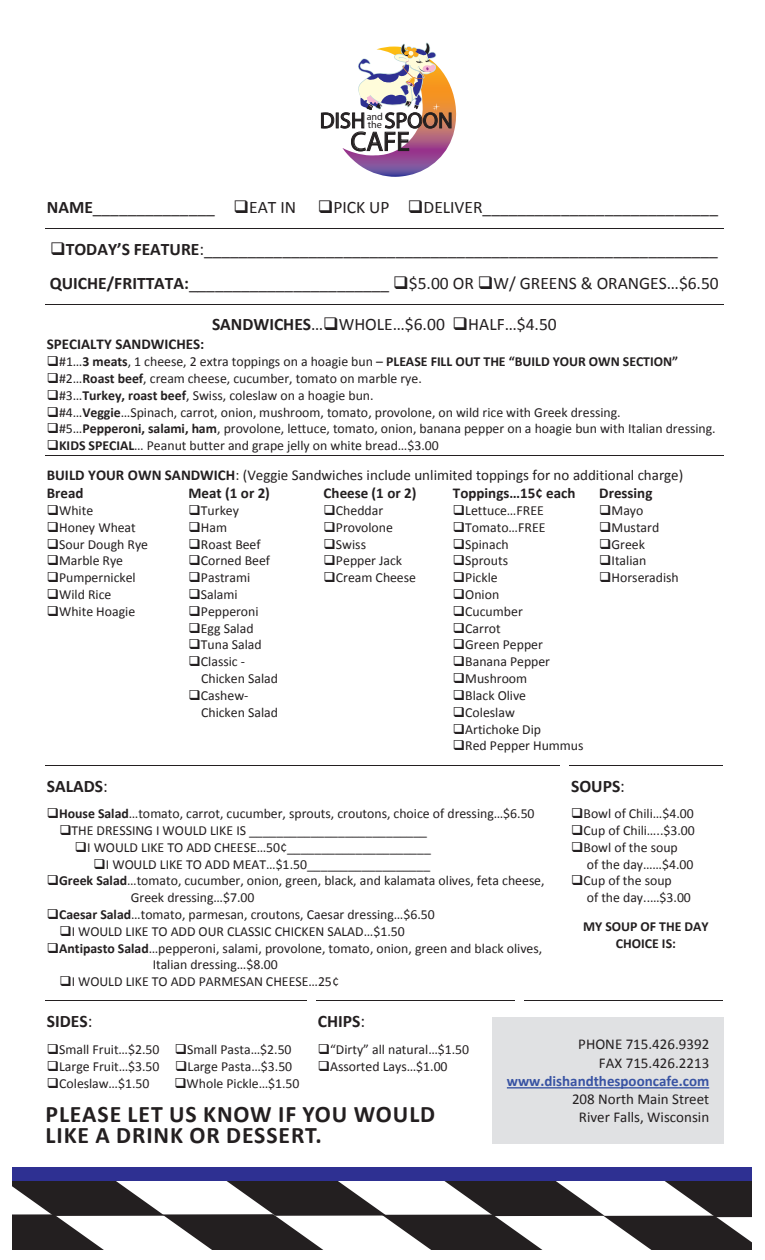
<style>
.page{position:relative;width:765px;height:1260px;background:#fff}
.page>*{position:absolute;margin:0;border:0;box-sizing:border-box;transform-origin:0 0}
.t1{font:27.25px "Myriad";color:#231f20}
.t2{font:700 23.75px "Calibri";letter-spacing:.04em;color:#231f20}
.t3{font:22.38px "Myriad";color:#231f20}
.t4{font:17.5px/33.6px "Calibri";color:#231f20}
.t5{font:700 17.5px/21.4px "Calibri";color:#231f20;text-align:center}
.t6{font:15px/18.2px "Calibri";color:#231f20}
.t7{font:700 15px "Calibri";color:#231f20}
.t8{font:700 15px "Calibri";color:#3853a3}
.t9{font:13.75px/16.8px "Calibri";color:#231f20}
.t10{font:700 13.75px/16.8px "Calibri";color:#231f20;text-align:center}
.t11{font:10.25px/8.5px "Myriad";color:#231f20}
.s1{font-weight:700}
.s2{font-weight:400}
</style>
<div class="page">
<hr style="left:45px;top:228px;width:679px;height:1px;background:#231f20">
<hr style="left:45px;top:304px;width:679px;height:1px;background:#231f20">
<hr style="left:45px;top:455px;width:679px;height:1px;background:#231f20">
<hr style="left:45px;top:765px;width:514px;height:1px;background:#231f20">
<hr style="left:569px;top:765px;width:154px;height:1px;background:#231f20">
<hr style="left:45px;top:1001px;width:261px;height:1px;background:#231f20">
<hr style="left:316px;top:1001px;width:198px;height:1px;background:#231f20">
<hr style="left:524px;top:1001px;width:199px;height:1px;background:#231f20">
<div style="left:492px;top:1017px;width:232px;height:126px;background:#e0e1e3"></div>
<hr style="left:507px;top:1087px;width:202px;height:2px;background:#3853a3">
<svg style="left:321px;top:42px;width:135px;height:135px"></svg>
<svg style="left:12px;top:1181px;width:740px;height:69px"></svg>
<div style="left:0;top:1168px;width:765px;height:13px;background:#2e3092"></div>
<div style="left:0;top:1161px;width:11px;height:99px;background:#fff"></div>
<div style="left:752px;top:1164px;width:13px;height:96px;background:#fff"></div>
<p class="t11" style="left:367px;top:112px;width:18px">and the</p>
<h3 class="t3" style="left:320px;top:109px;width:134px">DISH SPOON</h3>
<h1 class="t1" style="left:351px;top:128px;width:61px">CAFE</h1>
<p class="t4" style="left:47px;top:191px;width:673px"><span class="s1">NAME</span>______________ ❑EAT IN ❑PICK UP ❑DELIVER___________________________</p>
<p class="t4" style="left:50px;top:232px;width:671px">❑<span class="s1">TODAY’S FEATURE</span>:___________________________________________________________<br><span class="s1">QUICHE/FRITTATA:</span>_______________________ ❑$5.00 OR ❑W/ GREENS &amp; ORANGES…$6.50</p>
<p class="t4" style="left:212px;top:308px;width:346px"><span class="s1">SANDWICHES</span>…❑WHOLE…$6.00 ❑HALF…$4.50</p>
<p class="t7" style="left:47px;top:335px;width:159px">SPECIALTY SANDWICHES:</p>
<p class="t10" style="left:47px;top:353px;width:633px">❑<span class="s2">#1…</span>3 meats<span class="s2">, 1 cheese, 2 extra toppings on a hoagie bun –</span> PLEASE FILL OUT THE “BUILD YOUR OWN SECTION”</p>
<p class="t9" style="left:47px;top:370px;width:377px">❑#2…<span class="s1">Roast beef</span>, cream cheese, cucumber, tomato on marble rye.</p>
<p class="t9" style="left:47px;top:387px;width:328px">❑#3…<span class="s1">Turkey, roast beef</span>, Swiss, coleslaw on a hoagie bun.</p>
<p class="t9" style="left:47px;top:404px;width:575px">❑#4…<span class="s1">Veggie</span>…Spinach, carrot, onion, mushroom, tomato, provolone, on wild rice with Greek dressing.</p>
<p class="t9" style="left:47px;top:421px;width:670px">❑#5…<span class="s1">Pepperoni, salami, ham</span>, provolone, lettuce, tomato, onion, banana pepper on a hoagie bun with Italian dressing.</p>
<p class="t9" style="left:47px;top:438px;width:393px">❑<span class="s1">KIDS SPECIAL</span>… Peanut butter and grape jelly on white bread…$3.00</p>
<p class="t6" style="left:47px;top:466px;width:638px"><span class="s1">BUILD YOUR OWN SANDWICH</span>: (Veggie Sandwiches include unlimited toppings for no additional charge)<br><span class="s1">Bread</span></p>
<h3 class="t3" style="left:316px;top:285px;width:134px">DISH SPOON</h3>
<h1 class="t1" style="left:538px;top:277px;width:61px">CAFE</h1>
<p class="t11" style="left:363px;top:288px;width:18px">and</p>
<h1 class="t1" style="left:347px;top:304px;width:61px">CAFE</h1>
<p class="t7" style="left:189px;top:483px;width:83px">Meat (1 or 2)</p>
<p class="t7" style="left:324px;top:483px;width:94px">Cheese (1 or 2)</p>
<p class="t7" style="left:453px;top:483px;width:124px">Toppings…15¢ each</p>
<p class="t7" style="left:599px;top:483px;width:55px">Dressing</p>
<p class="t9" style="left:47px;top:502px;width:48px">❑White</p>
<p class="t9" style="left:189px;top:502px;width:52px">❑Turkey</p>
<p class="t9" style="left:324px;top:502px;width:61px">❑Cheddar</p>
<p class="t9" style="left:453px;top:502px;width:92px">❑Lettuce…FREE</p>
<p class="t9" style="left:599px;top:502px;width:46px">❑Mayo</p>
<p class="t9" style="left:47px;top:519px;width:91px">❑Honey Wheat</p>
<p class="t9" style="left:189px;top:519px;width:40px">❑Ham</p>
<p class="t9" style="left:324px;top:519px;width:71px">❑Provolone</p>
<p class="t9" style="left:453px;top:519px;width:94px">❑Tomato…FREE</p>
<p class="t9" style="left:599px;top:519px;width:62px">❑Mustard</p>
<p class="t9" style="left:47px;top:536px;width:103px">❑Sour Dough Rye</p>
<p class="t9" style="left:189px;top:536px;width:74px">❑Roast Beef</p>
<p class="t9" style="left:324px;top:536px;width:44px">❑Swiss</p>
<p class="t9" style="left:453px;top:536px;width:57px">❑Spinach</p>
<p class="t9" style="left:599px;top:536px;width:47px">❑Greek</p>
<p class="t9" style="left:47px;top:552px;width:78px">❑Marble Rye</p>
<p class="t9" style="left:189px;top:552px;width:83px">❑Corned Beef</p>
<p class="t9" style="left:324px;top:552px;width:80px">❑Pepper Jack</p>
<p class="t9" style="left:453px;top:552px;width:57px">❑Sprouts</p>
<p class="t9" style="left:599px;top:552px;width:49px">❑Italian</p>
<p class="t9" style="left:47px;top:569px;width:90px">❑Pumpernickel</p>
<p class="t9" style="left:189px;top:569px;width:63px">❑Pastrami</p>
<p class="t9" style="left:324px;top:569px;width:94px">❑Cream Cheese</p>
<p class="t9" style="left:453px;top:569px;width:46px">❑Pickle</p>
<p class="t9" style="left:599px;top:569px;width:81px">❑Horseradish</p>
<p class="t9" style="left:47px;top:586px;width:66px">❑Wild Rice</p>
<p class="t9" style="left:189px;top:586px;width:51px">❑Salami</p>
<p class="t9" style="left:453px;top:586px;width:48px">❑Onion</p>
<p class="t9" style="left:47px;top:603px;width:90px">❑White Hoagie</p>
<p class="t9" style="left:189px;top:603px;width:72px">❑Pepperoni</p>
<p class="t9" style="left:453px;top:603px;width:71px">❑Cucumber</p>
<p class="t9" style="left:189px;top:620px;width:66px">❑Egg Salad</p>
<p class="t9" style="left:453px;top:620px;width:49px">❑Carrot</p>
<p class="t9" style="left:189px;top:636px;width:75px">❑Tuna Salad</p>
<p class="t9" style="left:453px;top:636px;width:91px">❑Green Pepper</p>
<p class="t9" style="left:201px;top:653px;width:78px;text-indent:-13px">❑Classic -<br>Chicken Salad</p>
<p class="t9" style="left:453px;top:653px;width:99px">❑Banana Pepper</p>
<p class="t9" style="left:453px;top:670px;width:76px">❑Mushroom</p>
<p class="t9" style="left:201px;top:687px;width:78px;text-indent:-13px">❑Cashew-<br>Chicken Salad</p>
<p class="t9" style="left:453px;top:687px;width:75px">❑Black Olive</p>
<p class="t9" style="left:453px;top:704px;width:63px">❑Coleslaw</p>
<p class="t9" style="left:453px;top:721px;width:90px">❑Artichoke Dip</p>
<p class="t9" style="left:453px;top:738px;width:132px">❑Red Pepper Hummus</p>
<p class="t5" style="left:47px;top:775px;width:62px">SALADS<span class="s2">:</span></p>
<p class="t9" style="left:47px;top:806px;width:489px">❑<span class="s1">House Salad</span>…tomato, carrot, cucumber, sprouts, croutons, choice of dressing…$6.50</p>
<p class="t9" style="left:59px;top:822px;width:369px">❑THE DRESSING I WOULD LIKE IS __________________________</p>
<p class="t9" style="left:75px;top:839px;width:358px">❑I WOULD LIKE TO ADD CHEESE…50¢_____________________</p>
<p class="t9" style="left:94px;top:856px;width:338px">❑I WOULD LIKE TO ADD MEAT…$1.50__________________</p>
<p class="t9" style="left:131px;top:873px;width:415px;text-indent:-84px">❑<span class="s1">Greek Salad</span>…tomato, cucumber, onion, green, black, and kalamata olives, feta cheese,<br>Greek dressing…$7.00</p>
<p class="t9" style="left:47px;top:906px;width:390px">❑<span class="s1">Caesar Salad</span>…tomato, parmesan, croutons, Caesar dressing…$6.50</p>
<p class="t9" style="left:59px;top:923px;width:347px">❑I WOULD LIKE TO ADD OUR CLASSIC CHICKEN SALAD…$1.50</p>
<p class="t9" style="left:153px;top:940px;width:391px;text-indent:-106px">❑<span class="s1">Antipasto Salad</span>…pepperoni, salami, provolone, tomato, onion, green and black olives,<br>Italian dressing…$8.00</p>
<p class="t9" style="left:59px;top:973px;width:281px">❑I WOULD LIKE TO ADD PARMESAN CHEESE…25¢</p>
<p class="t5" style="left:571px;top:775px;width:55px">SOUPS<span class="s2">:</span></p>
<p class="t9" style="left:571px;top:806px;width:124px">❑Bowl of Chili…$4.00</p>
<p class="t9" style="left:571px;top:822px;width:125px">❑Cup of Chili…..$3.00</p>
<p class="t9" style="left:587px;top:839px;width:108px;text-indent:-16px">❑Bowl of the soup<br>of the day……$4.00</p>
<p class="t9" style="left:587px;top:873px;width:106px;text-indent:-16px">❑Cup of the soup<br>of the day..…$3.00</p>
<p class="t10" style="left:583px;top:918px;width:127px">MY SOUP OF THE DAY<br>CHOICE IS:</p>
<p class="t5" style="left:47px;top:1011px;width:47px">SIDES<span class="s2">:</span></p>
<p class="t9" style="left:47px;top:1041px;width:246px">❑Small Fruit…$2.50 ❑Small Pasta…$2.50</p>
<p class="t9" style="left:47px;top:1058px;width:247px">❑Large Fruit…$3.50 ❑Large Pasta…$3.50</p>
<p class="t9" style="left:47px;top:1075px;width:104px">❑Coleslaw…$1.50</p>
<p class="t9" style="left:175px;top:1075px;width:127px">❑Whole Pickle…$1.50</p>
<p class="t5" style="left:318px;top:1011px;width:49px">CHIPS<span class="s2">:</span></p>
<p class="t9" style="left:318px;top:1041px;width:153px">❑“Dirty” all natural…$1.50</p>
<p class="t9" style="left:318px;top:1058px;width:131px">❑Assorted Lays…$1.00</p>
<p class="t6" style="left:578px;top:1035px;width:133px;text-align:right">PHONE 715.426.9392<br>FAX 715.426.2213</p>
<p class="t8" style="left:507px;top:1071px;width:204px">WWW.DISHANDTHESPOONCAFE.COM</p>
<p class="t6" style="left:572px;top:1090px;width:139px">208 North Main Street</p>
<p class="t5" style="left:544px;top:1041px;width:161px">IF YOU WOULD LIKE A<br>DRINK OR DESSERT!</p>
<h2 class="t2" style="left:45px;top:1099px;width:391px">PLEASE LET US KNOW IF YOU WOULD</h2>
<p class="t6" style="left:579px;top:1108px;width:132px">River Falls, Wisconsin</p>
<h2 class="t2" style="left:45px;top:1120px;width:278px">LIKE A DRINK OR DESSERT.</h2>
</div>
